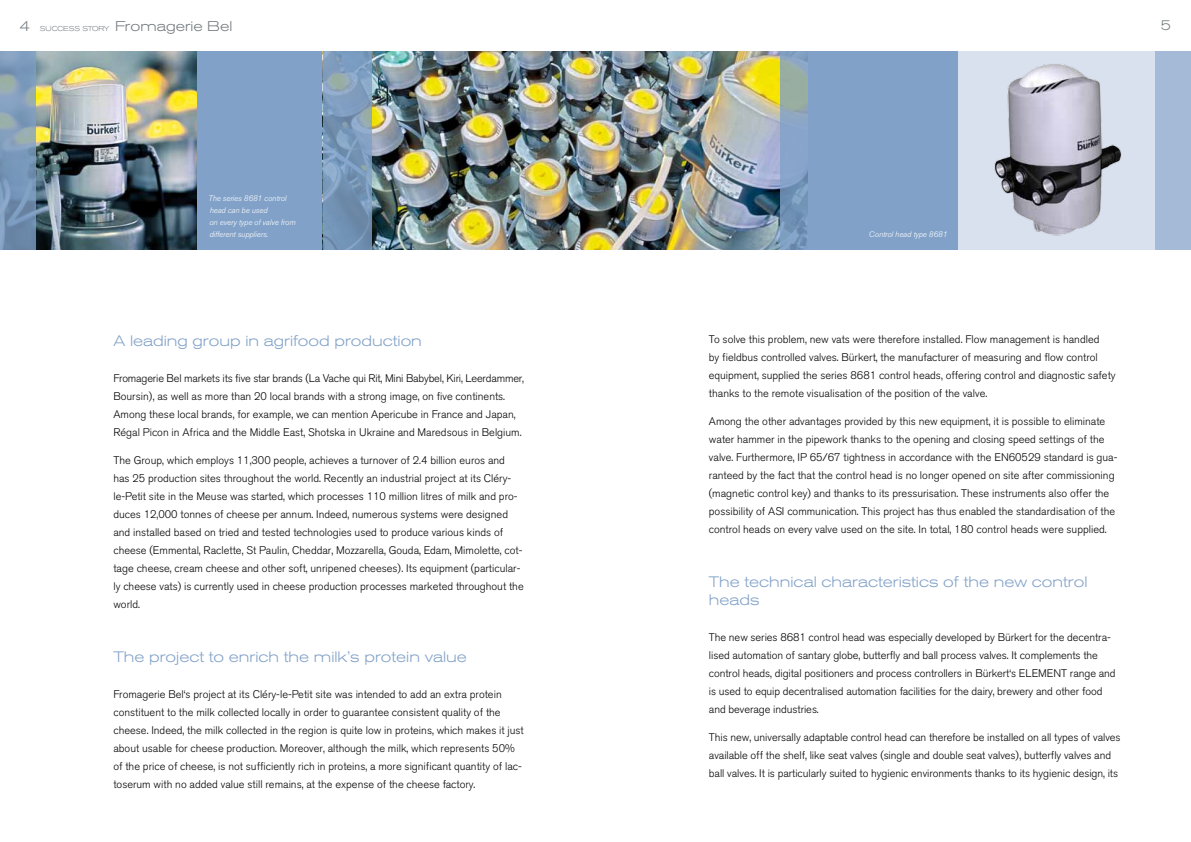
<style>
.page{position:relative;width:1191px;height:842px;background:#fff}
.page>*{position:absolute;margin:0;border:0;box-sizing:border-box;transform-origin:0 0}
.t1{font:300 expanded 15px/18px "Akzidenz Grotesk BQ";color:#81a1c8}
.t2{font:300 expanded 14px "Akzidenz Grotesk BQ";color:#727a7f}
.t3{font:300 11px/18px "Akzidenz Grotesk BQ";color:#000}
.t4{font:italic 300 8px/12px "Akzidenz Grotesk BQ";letter-spacing:-.005em;color:#fff}
.s1{font-size:7px}
</style>
<div class="page">
<img style="left:36px;top:51px;width:161px;height:198px">
<div style="left:805px;top:51px;width:153px;height:198px;background:#81a1c8"></div>
<div style="left:197px;top:51px;width:127px;height:198px;background:#81a1c8"></div>
<div style="left:958px;top:51px;width:233px;height:198px;background:#dae1ee"></div>
<svg style="left:0;top:51px;width:36px;height:198px;background:#7d99b6"></svg>
<img style="left:994px;top:64px;width:128px;height:172px">
<img style="left:371px;top:51px;width:409px;height:198px">
<svg style="left:322px;top:51px;width:49px;height:198px;background:#7b99b8"></svg>
<svg style="left:780px;top:51px;width:28px;height:198px;background:#85a1b9"></svg>
<div style="left:1155px;top:51px;width:36px;height:198px;background:#a4bad7"></div>
<p class="t2" style="left:20px;top:18px;width:214px">4 <span class="s1">SUCCESS STORY</span> Fromagerie Bel</p>
<p class="t2" style="left:1161px;top:17px;width:12px">5</p>
<p class="t4" style="left:208px;top:193px;width:88px">The series 8681 control head can be used<br>on every type of valve from different suppliers.</p>
<h1 class="t1" style="left:113px;top:332px;width:310px">A leading group in agrifood production</h1>
<p class="t3" style="left:113px;top:369px;width:412px">Fromagerie Bel markets its five star brands (La Vache qui Rit, Mini Babybel, Kiri, Leerdammer, Boursin), as well as more than 20 local brands with a strong image, on five continents.<br>Among these local brands, for example, we can mention Apericube in France and Japan, Régal Picon in Africa and the Middle East, Shotska in Ukraine and Maredsous in Belgium.</p>
<p class="t3" style="left:113px;top:451px;width:412px">The Group, which employs 11,300 people, achieves a turnover of 2.4 billion euros and has 25 production sites throughout the world. Recently an industrial project at its Cléry&shy;le-Petit site in the Meuse was started, which processes 110 million litres of milk and pro&shy;duces 12,000 tonnes of cheese per annum. Indeed, numerous systems were designed and installed based on tried and tested technologies used to produce various kinds of cheese (Emmental, Raclette, St Paulin, Cheddar, Mozzarella, Gouda, Edam, Mimolette, cot&shy;tage cheese, cream cheese and other soft, unripened cheeses). Its equipment (particular&shy;ly cheese vats) is currently used in cheese production processes marketed throughout the world.</p>
<h1 class="t1" style="left:113px;top:648px;width:355px">The project to enrich the milk’s protein value</h1>
<p class="t3" style="left:113px;top:685px;width:412px">Fromagerie Bel‘s project at its Cléry-le-Petit site was intended to add an extra protein constituent to the milk collected locally in order to guarantee consistent quality of the cheese. Indeed, the milk collected in the region is quite low in proteins, which makes it just about usable for cheese production. Moreover, although the milk, which represents 50% of the price of cheese, is not sufficiently rich in proteins, a more significant quantity of lac&shy;toserum with no added value still remains, at the expense of the cheese factory.</p>
<p class="t4" style="left:869px;top:229px;width:80px">Control head type 8681</p>
<p class="t3" style="left:709px;top:330px;width:408px">To solve this problem, new vats were therefore installed. Flow management is handled<br>by fieldbus controlled valves. Bürkert, the manufacturer of measuring and flow control equipment, supplied the series 8681 control heads, offering control and diagnostic safety thanks to the remote visualisation of the position of the valve.</p>
<p class="t3" style="left:709px;top:412px;width:410px">Among the other advantages provided by this new equipment, it is possible to eliminate water hammer in the pipework thanks to the opening and closing speed settings of the valve. Furthermore, IP 65/67 tightness in accordance with the EN60529 standard is gua&shy;ranteed by the fact that the control head is no longer opened on site after commissioning (magnetic control key) and thanks to its pressurisation. These instruments also offer the possibility of ASI communication. This project has thus enabled the standardisation of the control heads on every valve used on the site. In total, 180 control heads were supplied.</p>
<h1 class="t1" style="left:709px;top:573px;width:380px">The technical characteristics of the new control heads</h1>
<p class="t3" style="left:709px;top:628px;width:408px">The new series 8681 control head was especially developed by Bürkert for the decentra&shy;lised automation of santary globe, butterfly and ball process valves. It complements the control heads, digital positioners and process controllers in Bürkert‘s ELEMENT range and is used to equip decentralised automation facilities for the dairy, brewery and other food and beverage industries.</p>
<p class="t3" style="left:709px;top:728px;width:413px">This new, universally adaptable control head can therefore be installed on all types of valves available off the shelf, like seat valves (single and double seat valves), butterfly valves and ball valves. It is particularly suited to hygienic environments thanks to its hygienic design, its</p>
</div>
